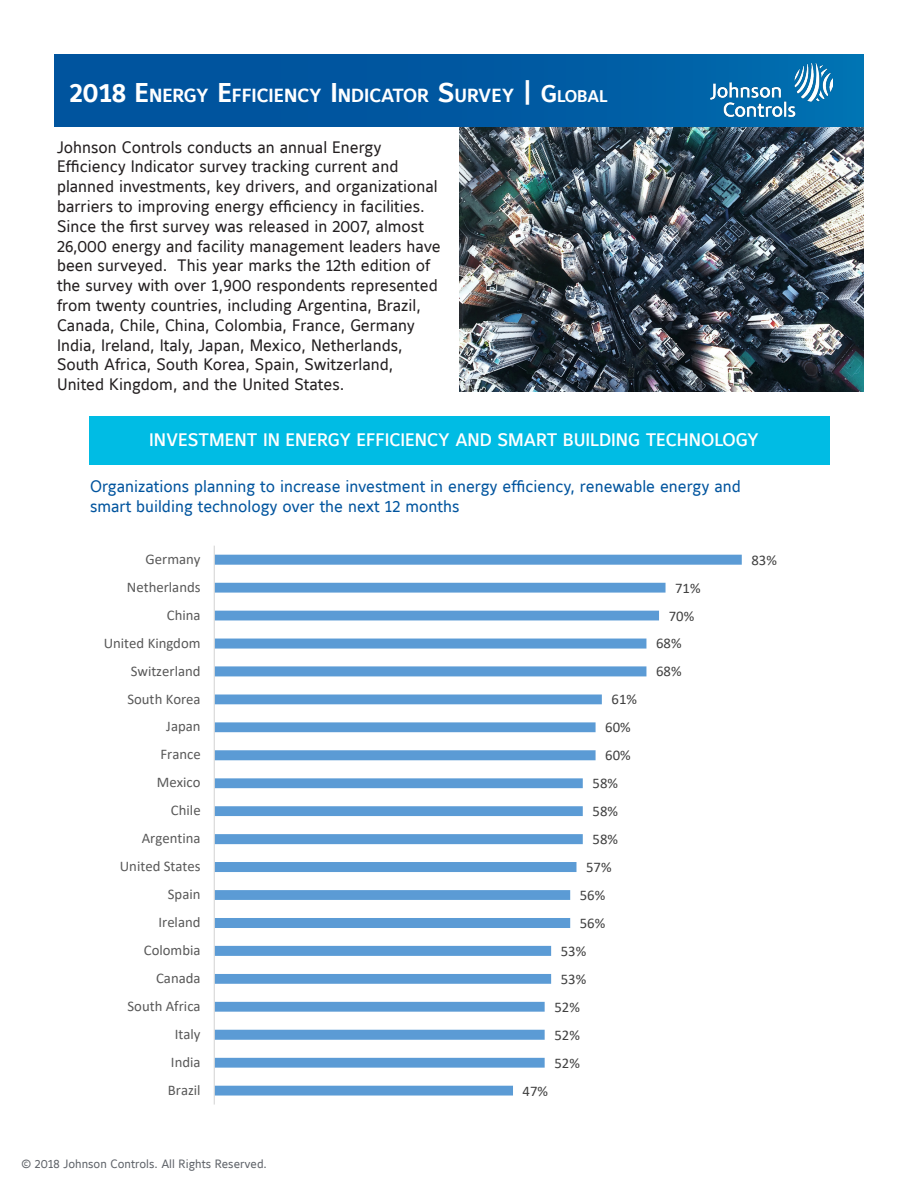
<style>
.page{position:relative;width:918px;height:1188px;background:#fff}
.page>*{position:absolute;margin:0;border:0;box-sizing:border-box;transform-origin:0 0}
.t1{font:18.9px "Maurea Bold Lf";color:#fff}
.t2{font:18px "Maurea Medium Lf";color:#fff}
.t3{font:16.5px/19.8px "Maurea Regular Lf";color:#231f20}
.bullets{font:16.5px/19.8px "Maurea Regular Lf";color:#00549e}
.t4{font:14.7px "Calibri";color:#595959}
.t5{font:14.7px "Calibri";color:#404040}
.t6{font:12px "Maurea Regular Lf";color:#5f6369}
.s1{font-size:27px}
.s2{font-size:24px}
.s3{font-size:16.8px}
</style>
<div class="page">
<img style="left:459px;top:127px;width:405px;height:265px">
<div style="left:54px;top:54px;width:810px;height:73px;background:linear-gradient(to right,#004c99,#036cae)"></div>
<div style="left:89px;top:416px;width:740px;height:48px;background:#00bce4"></div>
<img style="left:711px;top:63px;width:122px;height:53px">
<svg style="left:215px;top:555px;width:527px;height:541px"></svg>
<hr style="left:214px;top:546px;width:1px;height:559px;background:#d9d9d9">
<p class="t1" style="left:70px;top:84px;width:539px"><span class="s1">2018 E</span>NERGY <span class="s1">E</span>FFICIENCY <span class="s1">I</span> NDICATOR <span class="s1">S</span>URVEY <span class="s1">|</span> <span class="s2">G</span><span class="s3">LOBAL</span></p>
<p class="t3" style="left:57px;top:137px;width:385px">Johnson Controls conducts an annual Energy Efficiency Indicator survey tracking current and planned investments, key drivers, and organizational barriers to improving energy efficiency in facilities.<br>Since the first survey was released in 2007, almost 26,000 energy and facility management leaders have been surveyed. This year marks the 12th edition of the survey with over 1,900 respondents represented from twenty countries, including Argentina, Brazil, Canada, Chile, China, Colombia, France, Germany</p>
<p class="t3" style="left:57px;top:335px;width:347px">India, Ireland, Italy, Japan, Mexico, Netherlands,<br>South Africa, South Korea, Spain, Switzerland,<br>United Kingdom, and the United States.</p>
<p class="t2" style="left:149px;top:430px;width:611px">INVESTMENT IN ENERGY EFFICIENCY AND SMART BUILDING TECHNOLOGY</p>
<p class="bullets" style="left:90px;top:477px;width:652px">Organizations planning to increase investment in energy efficiency, renewable energy and smart building technology over the next 12 months</p>
<p class="t4" style="left:146px;top:549px;width:57px">Germany</p>
<p class="t5" style="left:751px;top:550px;width:27px">83%</p>
<p class="t4" style="left:127px;top:577px;width:75px">Netherlands</p>
<p class="t5" style="left:675px;top:578px;width:27px">71%</p>
<p class="t4" style="left:167px;top:605px;width:35px">China</p>
<p class="t5" style="left:669px;top:605px;width:27px">70%</p>
<p class="t4" style="left:104px;top:633px;width:98px">United Kingdom</p>
<p class="t5" style="left:656px;top:633px;width:27px">68%</p>
<p class="t4" style="left:131px;top:661px;width:71px">Switzerland</p>
<p class="t5" style="left:656px;top:661px;width:27px">68%</p>
<p class="t4" style="left:127px;top:688px;width:75px">South Korea</p>
<p class="t5" style="left:612px;top:689px;width:27px">61%</p>
<p class="t4" style="left:166px;top:716px;width:36px">Japan</p>
<p class="t5" style="left:605px;top:717px;width:27px">60%</p>
<p class="t4" style="left:160px;top:744px;width:42px">France</p>
<p class="t5" style="left:605px;top:745px;width:27px">60%</p>
<p class="t4" style="left:157px;top:772px;width:45px">Mexico</p>
<p class="t5" style="left:593px;top:773px;width:27px">58%</p>
<p class="t4" style="left:171px;top:800px;width:31px">Chile</p>
<p class="t5" style="left:593px;top:801px;width:27px">58%</p>
<p class="t4" style="left:142px;top:828px;width:60px">Argentina</p>
<p class="t5" style="left:593px;top:829px;width:27px">58%</p>
<p class="t4" style="left:120px;top:856px;width:82px">United States</p>
<p class="t5" style="left:586px;top:857px;width:27px">57%</p>
<p class="t4" style="left:168px;top:884px;width:34px">Spain</p>
<p class="t5" style="left:580px;top:885px;width:27px">56%</p>
<p class="t4" style="left:159px;top:912px;width:44px">Ireland</p>
<p class="t5" style="left:580px;top:913px;width:27px">56%</p>
<p class="t4" style="left:144px;top:940px;width:58px">Colombia</p>
<p class="t5" style="left:561px;top:941px;width:27px">53%</p>
<p class="t4" style="left:156px;top:968px;width:46px">Canada</p>
<p class="t5" style="left:561px;top:969px;width:27px">53%</p>
<p class="t4" style="left:127px;top:996px;width:75px">South Africa</p>
<p class="t5" style="left:554px;top:997px;width:27px">52%</p>
<p class="t4" style="left:175px;top:1024px;width:27px">Italy</p>
<p class="t5" style="left:554px;top:1025px;width:27px">52%</p>
<p class="t4" style="left:171px;top:1052px;width:31px">India</p>
<p class="t5" style="left:554px;top:1053px;width:27px">52%</p>
<p class="t4" style="left:168px;top:1080px;width:34px">Brazil</p>
<p class="t5" style="left:523px;top:1080px;width:27px">47%</p>
<p class="t6" style="left:22px;top:1157px;width:247px">© 2018 Johnson Controls. All Rights Reserved.</p>
</div>
